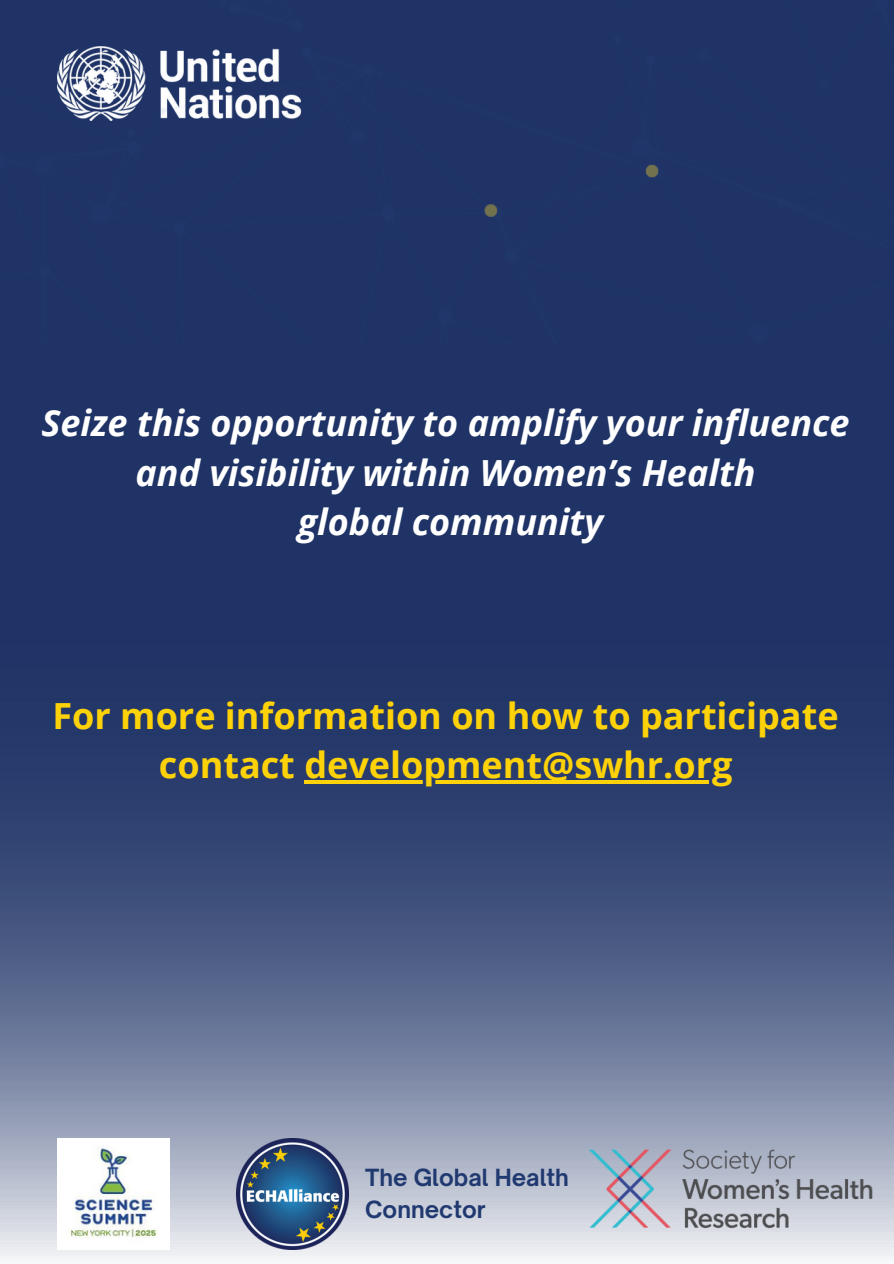
<style>
.page{position:relative;width:894px;height:1264px;background:#fff}
.page>*{position:absolute;margin:0;border:0;box-sizing:border-box;transform-origin:0 0}
.t1{font:italic 700 36px/49.5px "Open Sans";color:#fff;text-align:center}
.t2{font:700 36px/49.5px "Open Sans";color:#fed208;text-align:center}
.t3{font:700 22.65px/31.5px "Open Sauce One";color:#203970}
</style>
<div class="page">
<div style="left:0;top:0;width:893px;height:1263px;background:#1f3366"></div>
<img style="left:0;top:781px;width:893px;height:482px">
<img style="left:236px;top:1138px;width:113px;height:111px">
<img style="left:585px;top:1142px;width:290px;height:93px">
<img style="left:57px;top:1138px;width:113px;height:111px">
<img style="left:57px;top:46px;width:602px;height:171px">
<hr style="left:304px;top:780px;width:428px;height:3px;background:#fed208">
<p class="t1" style="left:41px;top:397px;width:809px">Seize this opportunity to amplify your influence and visibility within Women’s Health<br>global community</p>
<h1 class="t2" style="left:53px;top:690px;width:787px">For more information on how to participate contact development@swhr.org</h1>
<p class="t3" style="left:365px;top:1161px;width:205px">The Global Health<br>Connector</p>
</div>
